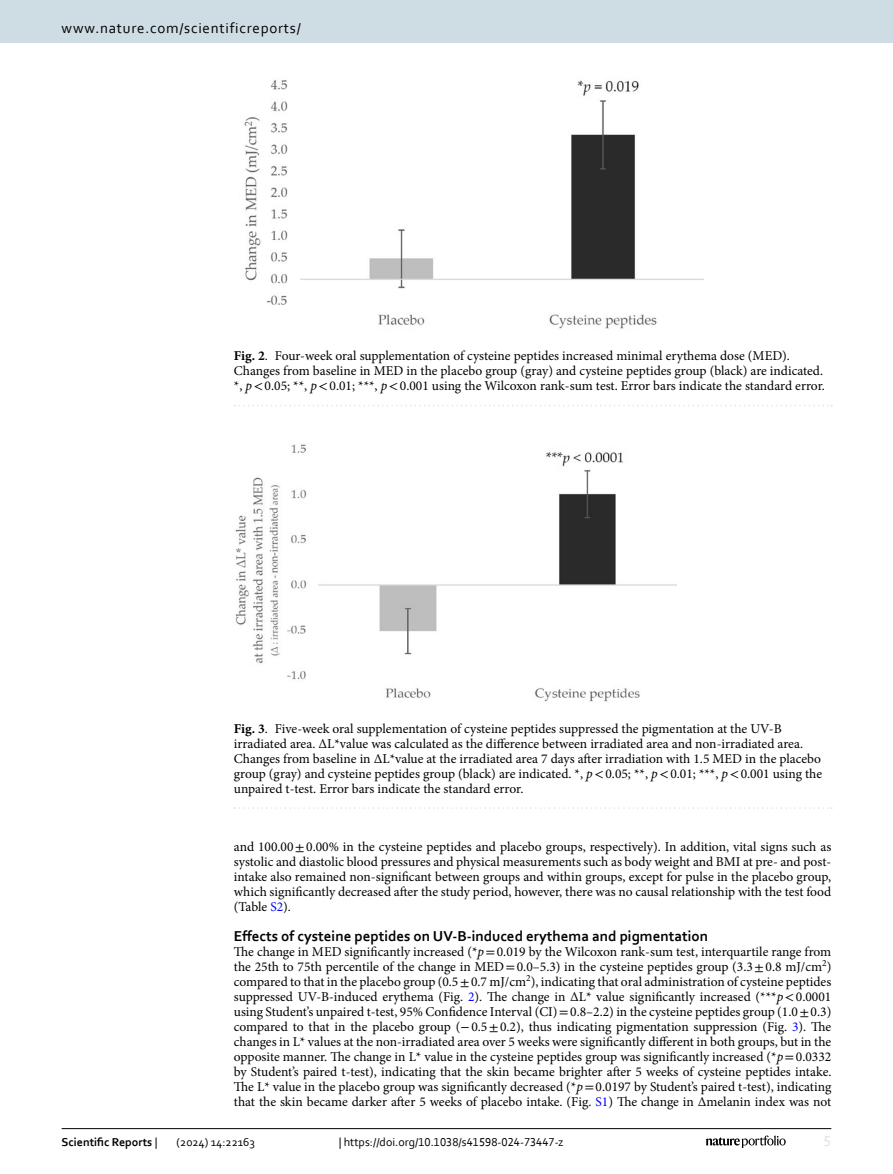
<style>
.page{position:relative;width:893px;height:1174px;background:#fff}
.page>*{position:absolute;margin:0;border:0;box-sizing:border-box;transform-origin:0 0}
.Head_2{font:700 15px "Corbel";color:#000}
.t1{font:15px "Corbel";letter-spacing:.05em;color:#000}
.t2{font:15px "Corbel";color:#d9e4eb}
.Body_Text{font:13.5px/15px "Minion Pro";color:#000;text-align:justify}
.Figure_Caption{font:13.5px/15px "Minion Pro";color:#000}
.t3{font:12px "Corbel";color:#000}
.t4{font:700 12px "Corbel";color:#000}
.s1{font-weight:700}
.s2{font-style:italic}
.s3{font-family:"STIX"}
.s4{color:#00f}
.s5{font-weight:400}
</style>
<div class="page">
<img style="left:235px;top:444px;width:442px;height:258px">
<svg style="left:235px;top:807px;width:597px;height:2px"></svg>
<img style="left:244px;top:80px;width:460px;height:249px">
<svg style="left:235px;top:405px;width:597px;height:1px"></svg>
<hr style="left:62px;top:1128px;width:769px;height:1px;background:#000">
<svg style="left:706px;top:1135px;width:80px;height:12px"></svg>
<div style="left:0;top:0;width:893px;height:43px;background:#cedde4"></div>
<p class="t1" style="left:62px;top:18px;width:241px">www.nature.com/scientificreports/</p>
<p class="Figure_Caption" style="left:234px;top:348px;width:592px"><span class="s1">Fig. 2</span>. Four-week oral supplementation of cysteine peptides increased minimal erythema dose (MED).<br>Changes from baseline in MED in the placebo group (gray) and cysteine peptides group (black) are indicated. *, <span class="s2">p</span><span class="s3">&lt;</span>0.05; **, <span class="s2">p</span><span class="s3">&lt;</span>0.01; ***, <span class="s2">p</span><span class="s3">&lt;</span>0.001 using the Wilcoxon rank-sum test. Error bars indicate the standard error.</p>
<p class="Figure_Caption" style="left:234px;top:721px;width:590px"><span class="s1">Fig. 3</span>. Five-week oral supplementation of cysteine peptides suppressed the pigmentation at the UV-B irradiated area. ΔL*value was calculated as the difference between irradiated area and non-irradiated area.<br>Changes from baseline in ΔL*value at the irradiated area 7 days after irradiation with 1.5 MED in the placebo group (gray) and cysteine peptides group (black) are indicated. *, <span class="s2">p</span><span class="s3">&lt;</span>0.05; **, <span class="s2">p</span><span class="s3">&lt;</span>0.01; ***, <span class="s2">p</span><span class="s3">&lt;</span>0.001 using the unpaired t-test. Error bars indicate the standard error.</p>
<p class="Body_Text" style="left:234px;top:839px;width:599px">and 100.00<span class="s3">±</span>0.00% in the cysteine peptides and placebo groups, respectively). In addition, vital signs such as systolic and diastolic blood pressures and physical measurements such as body weight and BMI at pre- and post&shy;intake also remained non-significant between groups and within groups, except for pulse in the placebo group, which significantly decreased after the study period, however, there was no causal relationship with the test food (Table <span class="s4">S2</span>).</p>
<p class="Head_2" style="left:234px;top:926px;width:476px">Effects of cysteine peptides on UV-B-induced erythema and pigmentation</p>
<p class="Body_Text" style="left:234px;top:944px;width:599px">The change in MED significantly increased (*<span class="s2">p</span><span class="s3">=</span>0.019 by the Wilcoxon rank-sum test, interquartile range from the 25th to 75th percentile of the change in MED<span class="s3">=</span>0.0–5.3) in the cysteine peptides group (3.3<span class="s3">±</span>0.8 mJ/cm<sup>2</sup>) compared to that in the placebo group (0.5<span class="s3">±</span>0.7 mJ/cm<sup>2</sup>), indicating that oral administration of cysteine peptides suppressed UV-B-induced erythema (Fig. <span class="s4">2</span>). The change in ΔL* value significantly increased (***<span class="s2">p</span><span class="s3">&lt;</span>0.0001 using Student’s unpaired t-test, 95% Confidence Interval (CI)<span class="s3">=</span>0.8–2.2) in the cysteine peptides group (1.0<span class="s3">±</span>0.3) compared to that in the placebo group (<span class="s3">−</span>0.5<span class="s3">±</span>0.2), thus indicating pigmentation suppression (Fig. <span class="s4">3</span>). The changes in L* values at the non-irradiated area over 5 weeks were significantly different in both groups, but in the opposite manner. The change in L* value in the cysteine peptides group was significantly increased (*<span class="s2">p</span><span class="s3">=</span>0.0332 by Student’s paired t-test), indicating that the skin became brighter after 5 weeks of cysteine peptides intake.<br>The L* value in the placebo group was significantly decreased (*<span class="s2">p</span><span class="s3">=</span>0.0197 by Student’s paired t-test), indicating that the skin became darker after 5 weeks of placebo intake. (Fig. <span class="s4">S1</span>) The change in Δmelanin index was not</p>
<p class="t4" style="left:62px;top:1134px;width:97px">Scientific Reports <span class="s5">|</span></p>
<p class="t3" style="left:177px;top:1134px;width:80px">(2024) 14:22163</p>
<p class="t3" style="left:339px;top:1134px;width:226px">| https://doi.org/10.1038/s41598-024-73447-z</p>
<p class="t2" style="left:824px;top:1132px;width:9px">5</p>
</div>
